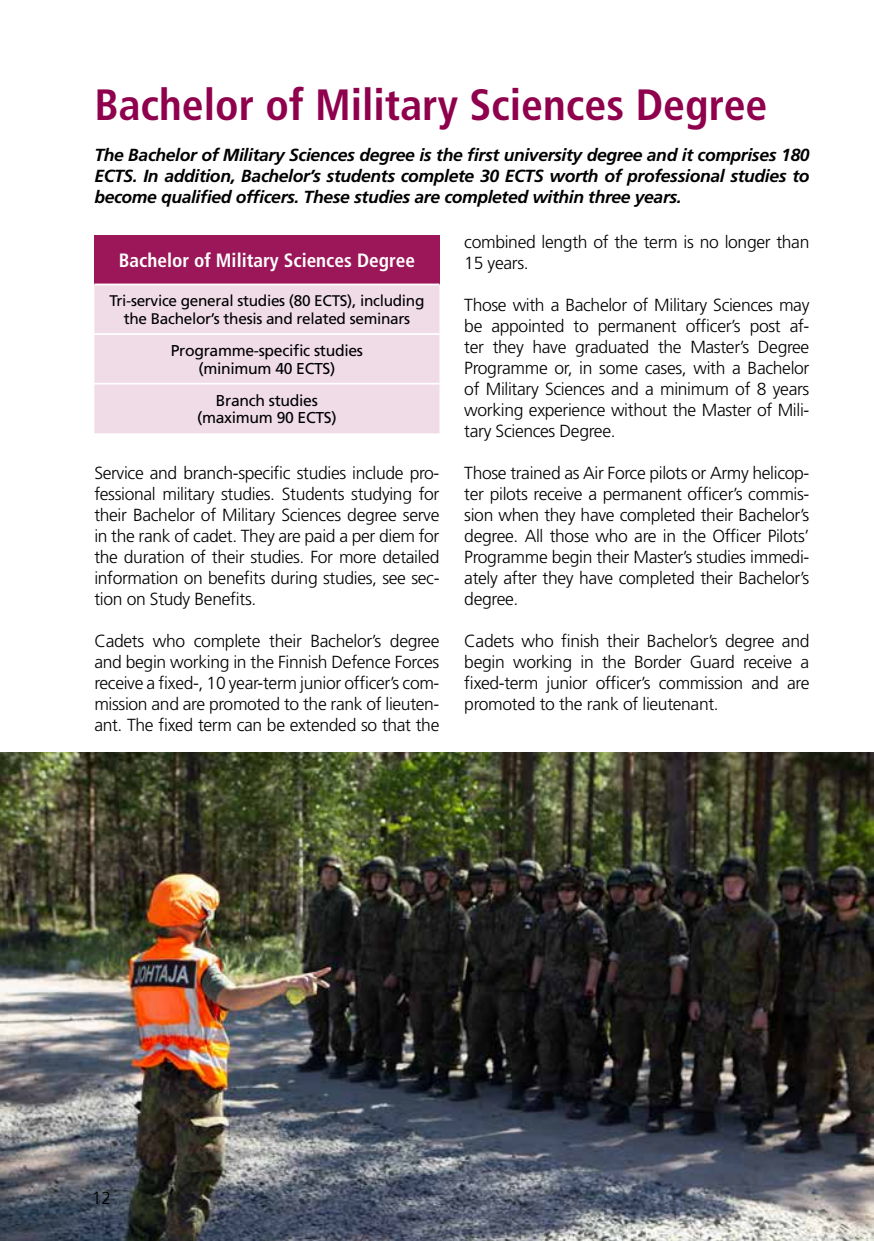
<style>
.page{position:relative;width:874px;height:1241px;background:#fff}
.page>*{position:absolute;margin:0;border:0;box-sizing:border-box;transform-origin:0 0}
.t1{font:700 condensed 43.75px "Frutiger";color:#8f004d}
.t2{font:700 condensed 19.25px "Frutiger";color:#fff}
.t3{font:300 17.5px/21px "Frutiger";letter-spacing:-.02em;color:#000;text-align:justify}
.t4{font:italic 700 17.5px/21px "Frutiger";letter-spacing:-.02em;color:#000;text-align:justify}
.t5{font:15.75px/17.5px "Frutiger";letter-spacing:-.02em;color:#000;text-align:center}
.t6{font:15.4px/17.5px "Frutiger";letter-spacing:-.02em;color:#000;text-align:center}
</style>
<div class="page">
<img style="left:0;top:752px;width:873px;height:488px">
<div style="left:94px;top:235px;width:345px;height:49px;background:#9b1759"></div>
<div style="left:94px;top:285px;width:345px;height:148px;background:#f0dce7"></div>
<hr style="left:94px;top:283px;width:345px;height:2px;background:#fff">
<hr style="left:94px;top:333px;width:345px;height:2px;background:#fff">
<hr style="left:94px;top:383px;width:345px;height:1px;background:#fff">
<h1 class="t1" style="left:94px;top:79px;width:674px">Bachelor of Military Sciences Degree</h1>
<p class="t4" style="left:94px;top:144px;width:716px">The Bachelor of Military Sciences degree is the first university degree and it comprises 180<br>ECTS. In addition, Bachelor’s students complete 30 ECTS worth of professional studies to become qualified officers. These studies are completed within three years.</p>
<p class="t2" style="left:119px;top:249px;width:297px">Bachelor of Military Sciences Degree</p>
<p class="t6" style="left:109px;top:292px;width:316px">Tri-service general studies (80 ECTS), including the Bachelor’s thesis and related seminars</p>
<p class="t5" style="left:171px;top:342px;width:193px">Programme-specific studies (minimum 40 ECTS)</p>
<p class="t5" style="left:197px;top:391px;width:141px">Branch studies (maximum 90 ECTS)</p>
<p class="t3" style="left:94px;top:463px;width:346px">Service and branch-specific studies include pro&shy;fessional military studies. Students studying for their Bachelor of Military Sciences degree serve in the rank of cadet. They are paid a per diem for the duration of their studies. For more detailed information on benefits during studies, see sec&shy;tion on Study Benefits.</p>
<p class="t3" style="left:94px;top:631px;width:346px">Cadets who complete their Bachelor’s degree and begin working in the Finnish Defence Forces receive a fixed-, 10 year-term junior officer’s com&shy;mission and are promoted to the rank of lieuten&shy;ant. The fixed term can be extended so that the</p>
<p class="t3" style="left:464px;top:231px;width:346px">combined length of the term is no longer than<br>15 years.</p>
<p class="t3" style="left:464px;top:294px;width:346px">Those with a Bachelor of Military Sciences may be appointed to permanent officer’s post af&shy;ter they have graduated the Master’s Degree Programme or, in some cases, with a Bachelor of Military Sciences and a minimum of 8 years working experience without the Master of Mili&shy;tary Sciences Degree.</p>
<p class="t3" style="left:464px;top:462px;width:346px">Those trained as Air Force pilots or Army helicop&shy;ter pilots receive a permanent officer’s commis&shy;sion when they have completed their Bachelor’s degree. All those who are in the Officer Pilots’ Programme begin their Master’s studies immedi&shy;ately after they have completed their Bachelor’s degree.</p>
<p class="t3" style="left:464px;top:630px;width:346px">Cadets who finish their Bachelor’s degree and begin working in the Border Guard receive a fixed-term junior officer’s commission and are promoted to the rank of lieutenant.</p>
<p class="t3" style="left:92px;top:1187px;width:21px">12</p>
</div>
